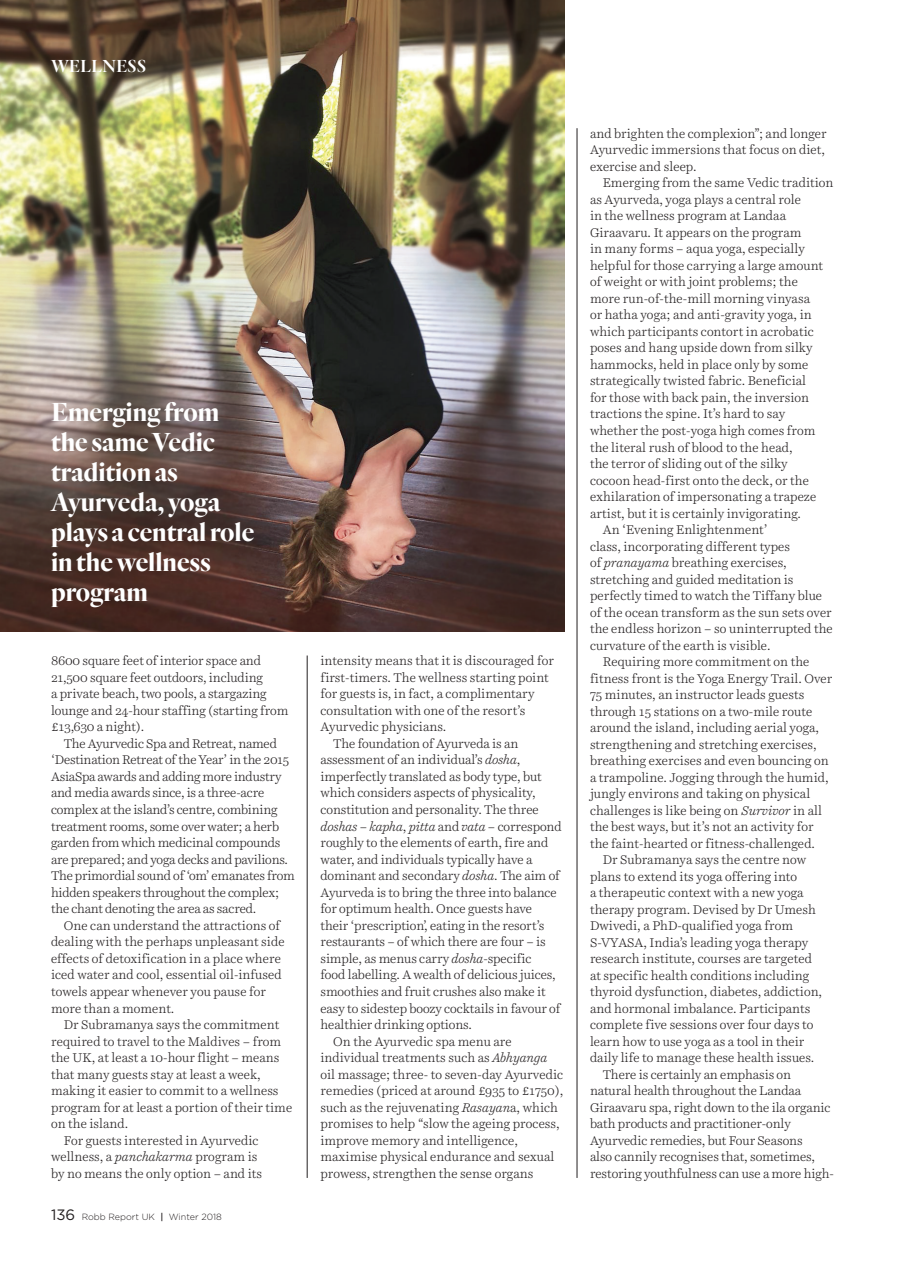
<style>
.page{position:relative;width:919px;height:1263px;background:#fff}
.page>*{position:absolute;margin:0;border:0;box-sizing:border-box;transform-origin:0 0}
.AU-BODY_INDENT{font:700 27px/30px "Quarto";color:#fff}
.t1{font:600 18px "Quarto";color:#fff}
.AU-BODY_INDENT-2{font:300 12.75px/16.5px "Harriet Text";color:#231f20}
.AU-BODY_INDENT-3{font:300 12.75px/16.5px "Harriet Text";letter-spacing:-.02em;color:#231f20}
.t2{font:300 9px "Gotham";color:#231f20}
.s1{font-style:italic}
.s2{font-weight:400;font-size:15px}
.s3{font-weight:500}
</style>
<div class="page">
<img style="left:0;top:0;width:564px;height:631px">
<hr style="left:307px;top:655px;width:1px;height:523px;background:#231f20">
<hr style="left:576px;top:128px;width:1px;height:1050px;background:#231f20">
<p class="t1" style="left:51px;top:54px;width:97px">WELLNESS</p>
<p class="AU-BODY_INDENT" style="left:51px;top:397px;width:205px">Emerging from the same Vedic tradition as<br>Ayurveda, yoga plays a central role in the wellness program</p>
<p class="AU-BODY_INDENT-2" style="left:51px;top:652px;width:239px">8600 square feet of interior space and 21,500 square feet outdoors, including<br>a private beach, two pools, a stargazing lounge and 24-hour staffing (starting from £13,630 a night).</p>
<p class="AU-BODY_INDENT-3" style="left:51px;top:735px;width:245px;text-indent:13px">The Ayurvedic Spa and Retreat, named ‘Destination Retreat of the Year’ in the 2015<br>AsiaSpa awards and adding more industry and media awards since, is a three-acre complex at the island’s centre, combining treatment rooms, some over water; a herb garden from which medicinal compounds are prepared; and yoga decks and pavilions.<br>The primordial sound of ‘om’ emanates from hidden speakers throughout the complex; the chant denoting the area as sacred.</p>
<p class="AU-BODY_INDENT-2" style="left:51px;top:917px;width:235px;text-indent:13px">One can understand the attractions of dealing with the perhaps unpleasant side effects of detoxification in a place where iced water and cool, essential oil-infused towels appear whenever you pause for more than a moment.</p>
<p class="AU-BODY_INDENT-2" style="left:51px;top:1016px;width:243px;text-indent:13px">Dr Subramanya says the commitment required to travel to the Maldives – from the UK, at least a 10-hour flight – means that many guests stay at least a week, making it easier to commit to a wellness program for at least a portion of their time on the island.</p>
<p class="AU-BODY_INDENT-2" style="left:51px;top:1132px;width:213px;text-indent:13px">For guests interested in Ayurvedic wellness, a <span class="s1">panchakarma</span> program is by no means the only option – and its</p>
<p class="t2" style="left:51px;top:1211px;width:172px"><span class="s2">136</span> Robb Report UK <span class="s3">|</span> Winter 2018</p>
<p class="AU-BODY_INDENT-2" style="left:320px;top:652px;width:235px">intensity means that it is discouraged for first-timers. The wellness starting point for guests is, in fact, a complimentary consultation with one of the resort’s Ayurvedic physicians.</p>
<p class="AU-BODY_INDENT-2" style="left:320px;top:735px;width:243px;text-indent:13px">The foundation of Ayurveda is an assessment of an individual’s <span class="s1">dosha</span>, imperfectly translated as body type, but which considers aspects of physicality, constitution and personality. The three <span class="s1">doshas</span> – <span class="s1">kapha</span>, <span class="s1">pitta</span> and <span class="s1">vata</span> – correspond roughly to the elements of earth, fire and water, and individuals typically have a dominant and secondary <span class="s1">dosha</span>. The aim of Ayurveda is to bring the three into balance for optimum health. Once guests have their ‘prescription’, eating in the resort’s restaurants – of which there are four – is simple, as menus carry <span class="s1">dosha</span>-specific<br>food labelling. A wealth of delicious juices, smoothies and fruit crushes also make it easy to sidestep boozy cocktails in favour of healthier drinking options.</p>
<p class="AU-BODY_INDENT-2" style="left:320px;top:1033px;width:244px;text-indent:13px">On the Ayurvedic spa menu are individual treatments such as <span class="s1">Abhyanga </span>oil massage; three- to seven-day Ayurvedic remedies (priced at around £935 to £1750), such as the rejuvenating <span class="s1">Rasayan</span>a, which promises to help “slow the ageing process, improve memory and intelligence, maximise physical endurance and sexual prowess, strengthen the sense organs</p>
<p class="AU-BODY_INDENT-2" style="left:590px;top:125px;width:238px">and brighten the complexion”; and longer<br>Ayurvedic immersions that focus on diet, exercise and sleep.</p>
<p class="AU-BODY_INDENT-2" style="left:590px;top:175px;width:245px;text-indent:13px">Emerging from the same Vedic tradition as Ayurveda, yoga plays a central role<br>in the wellness program at Landaa Giraavaru. It appears on the program<br>in many forms – aqua yoga, especially helpful for those carrying a large amount of weight or with joint problems; the<br>more run-of-the-mill morning vinyasa<br>or hatha yoga; and anti-gravity yoga, in which participants contort in acrobatic poses and hang upside down from silky hammocks, held in place only by some strategically twisted fabric. Beneficial<br>for those with back pain, the inversion tractions the spine. It’s hard to say whether the post-yoga high comes from the literal rush of blood to the head,<br>the terror of sliding out of the silky<br>cocoon head-first onto the deck, or the exhilaration of impersonating a trapeze artist, but it is certainly invigorating.</p>
<p class="AU-BODY_INDENT-2" style="left:590px;top:521px;width:244px;text-indent:13px">An ‘Evening Enlightenment’<br>class, incorporating different types<br>of <span class="s1">pranayama</span> breathing exercises, stretching and guided meditation is perfectly timed to watch the Tiffany blue of the ocean transform as the sun sets over the endless horizon – so uninterrupted the curvature of the earth is visible.</p>
<p class="AU-BODY_INDENT-2" style="left:590px;top:653px;width:244px;text-indent:13px">Requiring more commitment on the fitness front is the Yoga Energy Trail. Over 75 minutes, an instructor leads guests through 15 stations on a two-mile route around the island, including aerial yoga, strengthening and stretching exercises, breathing exercises and even bouncing on a trampoline. Jogging through the humid, jungly environs and taking on physical challenges is like being on <span class="s1">Survivor</span> in all the best ways, but it’s not an activity for the faint-hearted or fitness-challenged.</p>
<p class="AU-BODY_INDENT-2" style="left:590px;top:851px;width:234px;text-indent:13px">Dr Subramanya says the centre now plans to extend its yoga offering into<br>a therapeutic context with a new yoga therapy program. Devised by Dr Umesh Dwivedi, a PhD-qualified yoga from S-VYASA, India’s leading yoga therapy research institute, courses are targeted at specific health conditions including thyroid dysfunction, diabetes, addiction, and hormonal imbalance. Participants complete five sessions over four days to learn how to use yoga as a tool in their daily life to manage these health issues.</p>
<p class="AU-BODY_INDENT-2" style="left:590px;top:1066px;width:245px;text-indent:13px">There is certainly an emphasis on natural health throughout the Landaa Giraavaru spa, right down to the ila organic bath products and practitioner-only Ayurvedic remedies, but Four Seasons<br>also cannily recognises that, sometimes, restoring youthfulness can use a more high-</p>
</div>
